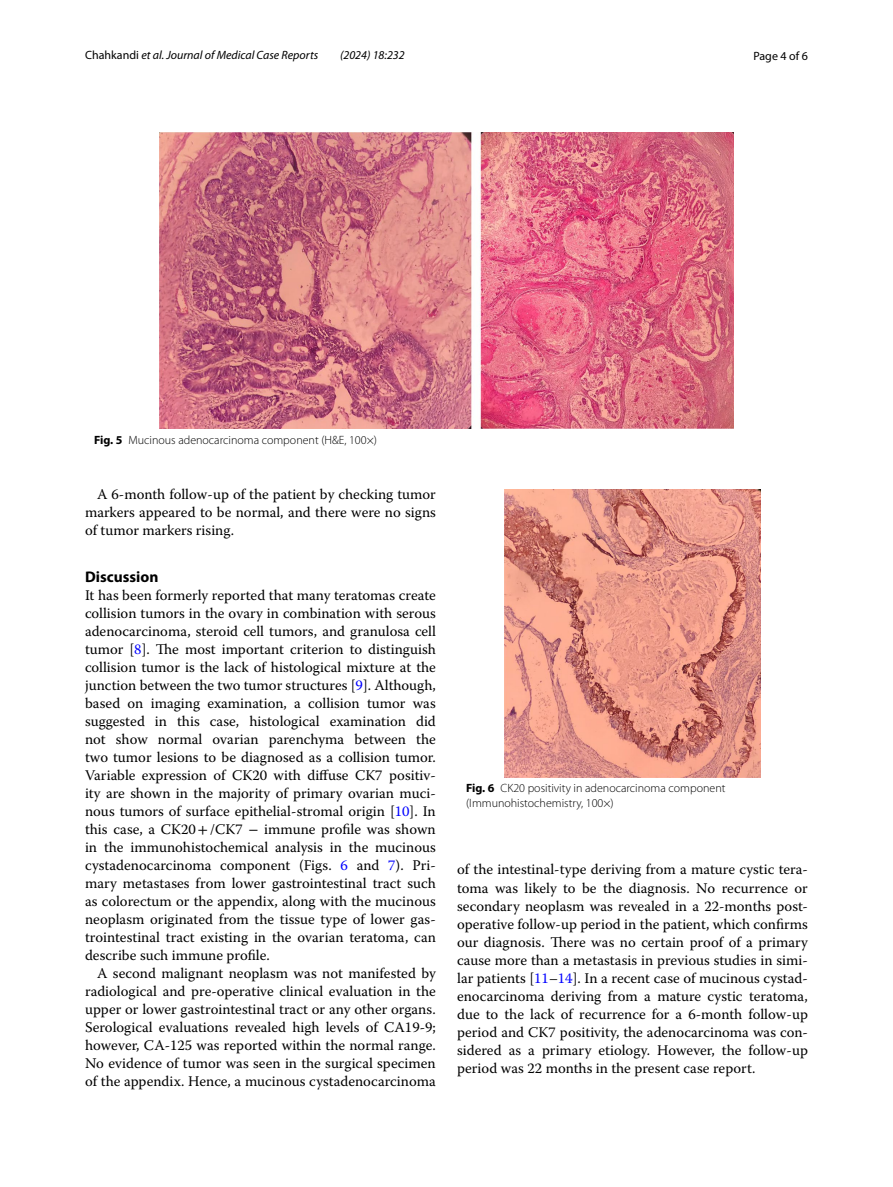
<style>
.page{position:relative;width:893px;height:1187px;background:#fff}
.page>*{position:absolute;margin:0;border:0;box-sizing:border-box;transform-origin:0 0}
.t1{font:700 15.45px "Myriad Pro";color:#000}
.t2{font:14.7px/18px "Warnock Pro";color:#000;text-align:justify}
.t3{font:300 12px/15px "Myriad Pro";color:#000}
.t4{font:italic 12px "Myriad Pro";color:#000}
.t5{font:12px "Myriad Pro";color:#000}
.s1{font-style:normal}
.s2{font-weight:700}
.s3{color:#00f}
.s4{font-family:"STIX"}
</style>
<div class="page">
<img style="left:160px;top:133px;width:573px;height:295px">
<img style="left:505px;top:489px;width:255px;height:288px">
<p class="t4" style="left:85px;top:48px;width:235px"><span class="s1">Chahkandi</span> et al. Journal of Medical Case Reports</p>
<p class="t4" style="left:340px;top:48px;width:66px">(2024) 18:232</p>
<p class="t5" style="left:753px;top:48px;width:56px">Page 4 of 6</p>
<p class="t3" style="left:94px;top:432px;width:284px"><span class="s2">Fig. 5</span> Mucinous adenocarcinoma component (H&amp;E, 100×)</p>
<p class="t2" style="left:85px;top:485px;width:352px;text-indent:12px">A 6-month follow-up of the patient by checking tumor markers appeared to be normal, and there were no signs of tumor markers rising.</p>
<p class="t1" style="left:85px;top:566px;width:75px">Discussion</p>
<p class="t2" style="left:85px;top:586px;width:352px">It has been formerly reported that many teratomas create collision tumors in the ovary in combination with serous adenocarcinoma, steroid cell tumors, and granulosa cell tumor [<span class="s3">8</span>]. The most important criterion to distinguish collision tumor is the lack of histological mixture at the junction between the two tumor structures [<span class="s3">9</span>]. Although, based on imaging examination, a collision tumor was suggested in this case, histological examination did not show normal ovarian parenchyma between the two tumor lesions to be diagnosed as a collision tumor.<br>Variable expression of CK20 with diffuse CK7 positiv&shy;ity are shown in the majority of primary ovarian muci&shy;nous tumors of surface epithelial-stromal origin [<span class="s3">10</span>]. In this case, a CK20<span class="s4">+</span>/CK7 <span class="s4">−</span> immune profile was shown in the immunohistochemical analysis in the mucinous cystadenocarcinoma component (Figs. <span class="s3">6</span> and <span class="s3">7</span>). Pri&shy;mary metastases from lower gastrointestinal tract such as colorectum or the appendix, along with the mucinous neoplasm originated from the tissue type of lower gas&shy;trointestinal tract existing in the ovarian teratoma, can describe such immune profile.</p>
<p class="t2" style="left:85px;top:964px;width:352px;text-indent:12px">A second malignant neoplasm was not manifested by radiological and pre-operative clinical evaluation in the upper or lower gastrointestinal tract or any other organs.<br>Serological evaluations revealed high levels of CA19-9; however, CA-125 was reported within the normal range.<br>No evidence of tumor was seen in the surgical specimen of the appendix. Hence, a mucinous cystadenocarcinoma</p>
<p class="t3" style="left:466px;top:781px;width:261px"><span class="s2">Fig. 6</span> CK20 positivity in adenocarcinoma component (Immunohistochemistry, 100×)</p>
<p class="t2" style="left:457px;top:860px;width:352px">of the intestinal-type deriving from a mature cystic tera&shy;toma was likely to be the diagnosis. No recurrence or secondary neoplasm was revealed in a 22-months post&shy;operative follow-up period in the patient, which confirms our diagnosis. There was no certain proof of a primary cause more than a metastasis in previous studies in simi&shy;lar patients [<span class="s3">11</span>–<span class="s3">14</span>]. In a recent case of mucinous cystad&shy;enocarcinoma deriving from a mature cystic teratoma, due to the lack of recurrence for a 6-month follow-up period and CK7 positivity, the adenocarcinoma was con&shy;sidered as a primary etiology. However, the follow-up period was 22 months in the present case report.</p>
</div>
